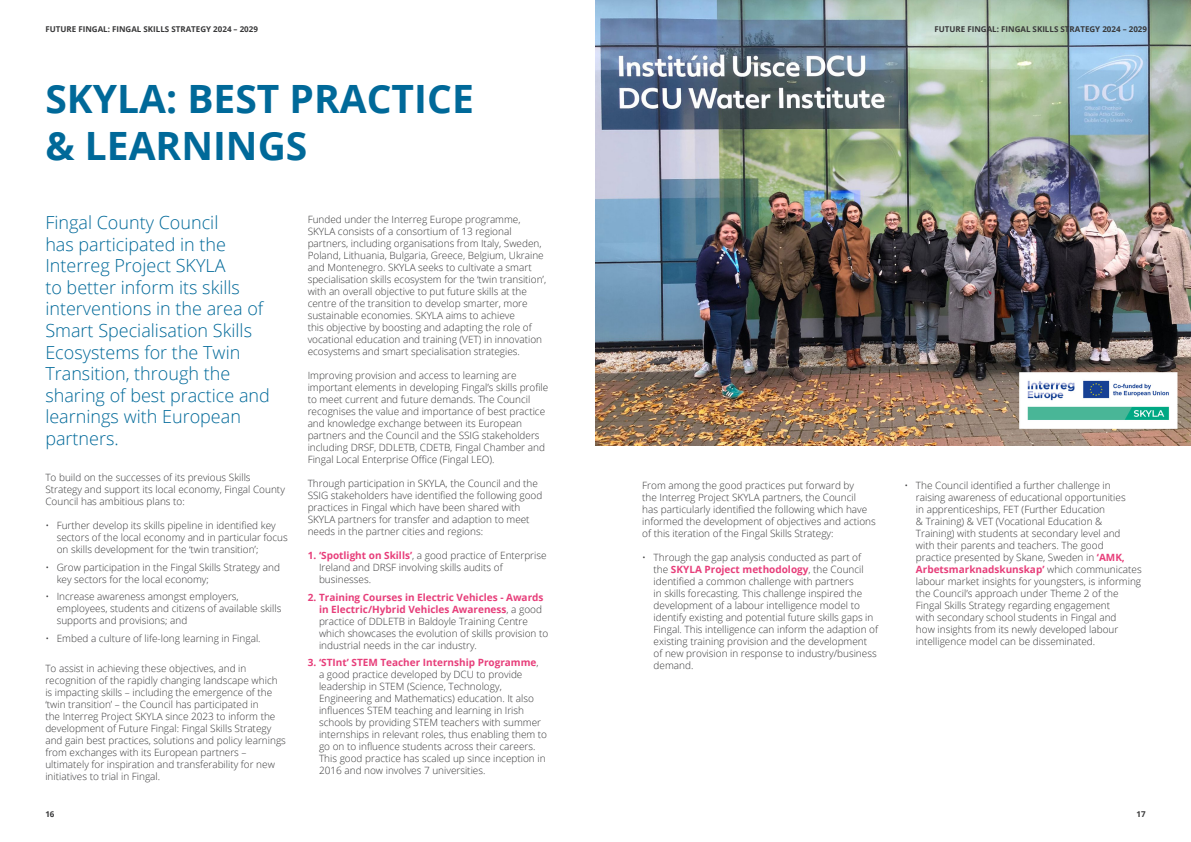
<style>
.page{position:relative;width:1191px;height:842px;background:#fff}
.page>*{position:absolute;margin:0;border:0;box-sizing:border-box;transform-origin:0 0}
.Page_Title{font:700 39px/46.8px "Open Sans";color:#006999}
.Standout_Text{font:300 18px/21.6px "Open Sans";color:#006999}
.Body_Text{font:300 10px/12px "Open Sans";color:#383839}
.Page_numbers{font:700 8px "Open Sans";color:#383839}
.Page_Title-2{font:700 8px "Open Sans";color:#383839}
.s1{font-weight:700;color:#e73e7a}
</style>
<div class="page">
<img style="left:595px;top:0;width:596px;height:445px">
<p class="Page_numbers" style="left:45px;top:23px;width:214px">FUTURE FINGAL: FINGAL SKILLS STRATEGY 2024 – 2029</p>
<p class="Page_Title" style="left:45px;top:74px;width:430px">SKYLA: BEST PRACTICE &amp; LEARNINGS</p>
<p class="Standout_Text" style="left:45px;top:211px;width:226px">Fingal County Council<br>has participated in the<br>Interreg Project SKYLA<br>to better inform its skills interventions in the area of<br>Smart Specialisation Skills<br>Ecosystems for the Twin<br>Transition, through the sharing of best practice and learnings with European partners.</p>
<p class="Body_Text" style="left:45px;top:471px;width:241px">To build on the successes of its previous Skills<br>Strategy and support its local economy, Fingal County<br>Council has ambitious plans to:</p>
<p class="Body_Text" style="left:57px;top:519px;width:233px;text-indent:-11px">• Further develop its skills pipeline in identified key sectors of the local economy and in particular focus on skills development for the ‘twin transition’;</p>
<p class="Body_Text" style="left:57px;top:561px;width:225px;text-indent:-11px">• Grow participation in the Fingal Skills Strategy and key sectors for the local economy;</p>
<p class="Body_Text" style="left:57px;top:590px;width:226px;text-indent:-11px">• Increase awareness amongst employers, employees, students and citizens of available skills supports and provisions; and</p>
<p class="Body_Text" style="left:45px;top:632px;width:217px">• Embed a culture of life-long learning in Fingal.</p>
<p class="Body_Text" style="left:45px;top:662px;width:242px">To assist in achieving these objectives, and in recognition of the rapidly changing landscape which is impacting skills – including the emergence of the ‘twin transition’ – the Council has participated in<br>the Interreg Project SKYLA since 2023 to inform the development of Future Fingal: Fingal Skills Strategy and gain best practices, solutions and policy learnings from exchanges with its European partners – ultimately for inspiration and transferability for new initiatives to trial in Fingal.</p>
<p class="Body_Text" style="left:308px;top:213px;width:240px">Funded under the Interreg Europe programme, SKYLA consists of a consortium of 13 regional partners, including organisations from Italy, Sweden, Poland, Lithuania, Bulgaria, Greece, Belgium, Ukraine and Montenegro. SKYLA seeks to cultivate a smart specialisation skills ecosystem for the ‘twin transition’, with an overall objective to put future skills at the centre of the transition to develop smarter, more sustainable economies. SKYLA aims to achieve<br>this objective by boosting and adapting the role of vocational education and training (VET) in innovation ecosystems and smart specialisation strategies.</p>
<p class="Body_Text" style="left:308px;top:369px;width:242px">Improving provision and access to learning are important elements in developing Fingal’s skills profile to meet current and future demands. The Council recognises the value and importance of best practice and knowledge exchange between its European partners and the Council and the SSIG stakeholders including DRSF, DDLETB, CDETB, Fingal Chamber and Fingal Local Enterprise Office (Fingal LEO).</p>
<p class="Body_Text" style="left:308px;top:477px;width:236px">Through participation in SKYLA, the Council and the SSIG stakeholders have identified the following good practices in Fingal which have been shared with SKYLA partners for transfer and adaption to meet needs in the partner cities and regions:</p>
<p class="Body_Text" style="left:319px;top:549px;width:229px;text-indent:-11px"><span class="s1">1. ‘Spotlight on Skills’</span>, a good practice of Enterprise<br>Ireland and DRSF involving skills audits of businesses.</p>
<p class="Body_Text" style="left:319px;top:591px;width:231px;text-indent:-11px"><span class="s1">2. Training Courses in Electric Vehicles - Awards in Electric/Hybrid Vehicles Awareness</span>, a good practice of DDLETB in Baldoyle Training Centre which showcases the evolution of skills provision to industrial needs in the car industry.</p>
<p class="Body_Text" style="left:319px;top:656px;width:230px;text-indent:-11px"><span class="s1">3. ‘STInt’ STEM Teacher Internship Programme</span>,<br>a good practice developed by DCU to provide leadership in STEM (Science, Technology, Engineering and Mathematics) education. It also influences STEM teaching and learning in Irish schools by providing STEM teachers with summer internships in relevant roles, thus enabling them to go on to influence students across their careers.<br>This good practice has scaled up since inception in 2016 and now involves 7 universities.</p>
<p class="Page_numbers" style="left:934px;top:23px;width:214px">FUTURE FINGAL: FINGAL SKILLS STRATEGY 2024 – 2029</p>
<p class="Body_Text" style="left:642px;top:479px;width:235px">From among the good practices put forward by<br>the Interreg Project SKYLA partners, the Council<br>has particularly identified the following which have informed the development of objectives and actions of this iteration of the Fingal Skills Strategy:</p>
<p class="Body_Text" style="left:653px;top:551px;width:226px;text-indent:-11px">• Through the gap analysis conducted as part of the <span class="s1">SKYLA Project methodology</span>, the Council identified a common challenge with partners<br>in skills forecasting. This challenge inspired the development of a labour intelligence model to identify existing and potential future skills gaps in Fingal. This intelligence can inform the adaption of existing training provision and the development of new provision in response to industry/business demand.</p>
<p class="Body_Text" style="left:916px;top:479px;width:227px;text-indent:-11px">• The Council identified a further challenge in raising awareness of educational opportunities<br>in apprenticeships, FET (Further Education<br>&amp; Training) &amp; VET (Vocational Education &amp; Training) with students at secondary level and with their parents and teachers. The good practice presented by Skane, Sweden in <span class="s1">‘AMK, Arbetsmarknadskunskap’</span> which communicates labour market insights for youngsters, is informing the Council’s approach under Theme 2 of the Fingal Skills Strategy regarding engagement<br>with secondary school students in Fingal and<br>how insights from its newly developed labour intelligence model can be disseminated.</p>
<p class="Page_Title-2" style="left:45px;top:808px;width:11px">16</p>
<p class="Page_Title-2" style="left:1136px;top:808px;width:11px">17</p>
</div>
